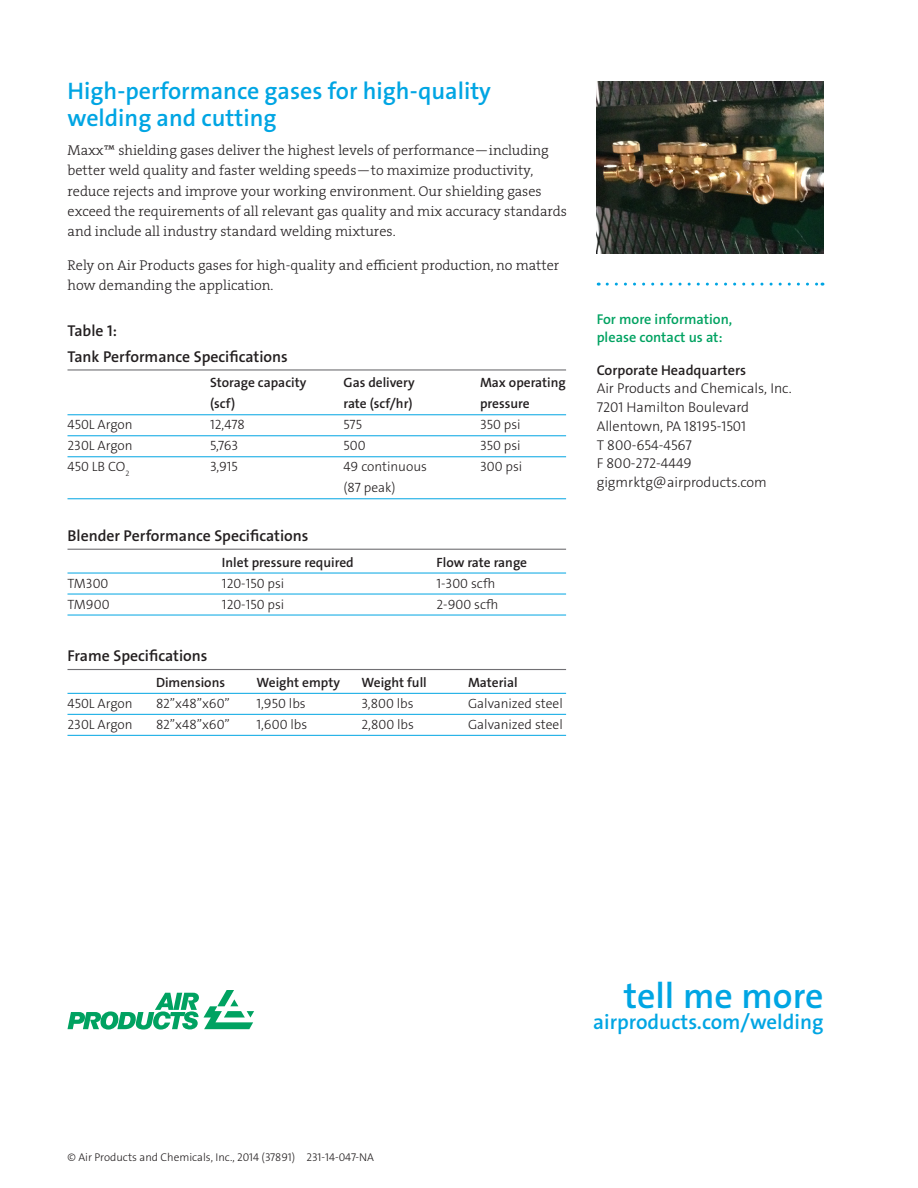
<style>
.page{position:relative;width:918px;height:1188px;background:#fff}
.page>*{position:absolute;margin:0;border:0;box-sizing:border-box;transform-origin:0 0}
.t1{font:600 36px "The Sans LF";color:#00a5e3}
.t2{font:600 24px/27px "The Sans LF";color:#00a5e3}
.t3{font:600 21px "The Sans LF";color:#00a5e3}
.t4{font:600 15.75px/26.2px "The Sans LF";color:#231f20}
.t5{font:14.25px/20.2px "The Serif LP3 Lig";color:#231f20}
.t6{font:300 14.25px/18.8px "The Sans LF";color:#231f20}
.t7{font:600 14.25px/18px "The Sans LF";color:#00a261}
.t8{font:600 14.25px "The Sans LF";color:#231f20}
.t9{font:300 13.5px "The Sans LF";color:#231f20}
.t10{font:600 13.5px "The Sans LF";color:#231f20}
.t11{font:300 11.25px "The Sans LF";color:#231f20}
</style>
<div class="page">
<svg style="left:68px;top:990px;width:186px;height:40px"></svg>
<hr style="left:68px;top:369px;width:498px;height:2px;background:#717074">
<hr style="left:68px;top:414px;width:498px;height:1px;background:#00a5e3">
<hr style="left:68px;top:435px;width:498px;height:1px;background:#00a5e3">
<hr style="left:68px;top:456px;width:498px;height:1px;background:#00a5e3">
<hr style="left:68px;top:498px;width:498px;height:1px;background:#00a5e3">
<hr style="left:68px;top:549px;width:498px;height:1px;background:#717074">
<hr style="left:68px;top:573px;width:498px;height:1px;background:#00a5e3">
<hr style="left:68px;top:594px;width:498px;height:1px;background:#00a5e3">
<hr style="left:68px;top:615px;width:498px;height:1px;background:#00a5e3">
<hr style="left:68px;top:669px;width:498px;height:1px;background:#717074">
<hr style="left:68px;top:693px;width:498px;height:1px;background:#00a5e3">
<hr style="left:68px;top:714px;width:498px;height:1px;background:#00a5e3">
<hr style="left:68px;top:735px;width:498px;height:1px;background:#00a5e3">
<svg style="left:607px;top:283px;width:216px;height:3px"></svg>
<img style="left:597px;top:81px;width:227px;height:173px">
<h2 class="t2" style="left:68px;top:77px;width:425px">High-performance gases for high-quality welding and cutting</h2>
<p class="t5" style="left:68px;top:140px;width:501px">Maxx™ shielding gases deliver the highest levels of performance—including better weld quality and faster welding speeds—to maximize productivity, reduce rejects and improve your working environment. Our shielding gases exceed the requirements of all relevant gas quality and mix accuracy standards and include all industry standard welding mixtures.</p>
<p class="t5" style="left:68px;top:255px;width:493px">Rely on Air Products gases for high-quality and efficient production, no matter how demanding the application.</p>
<p class="t4" style="left:68px;top:317px;width:222px">Table 1:<br>Tank Performance Specifications</p>
<p class="t10" style="left:210px;top:374px;width:98px">Storage capacity</p>
<p class="t10" style="left:344px;top:374px;width:73px">Gas delivery</p>
<p class="t10" style="left:480px;top:374px;width:87px">Max operating</p>
<p class="t10" style="left:210px;top:395px;width:27px">(scf)</p>
<p class="t10" style="left:344px;top:395px;width:71px">rate (scf/hr)</p>
<p class="t10" style="left:480px;top:395px;width:51px">pressure</p>
<p class="t9" style="left:68px;top:416px;width:67px">450L Argon</p>
<p class="t9" style="left:210px;top:416px;width:36px">12,478</p>
<p class="t9" style="left:344px;top:416px;width:20px">575</p>
<p class="t9" style="left:480px;top:416px;width:42px">350 psi</p>
<p class="t9" style="left:68px;top:437px;width:67px">230L Argon</p>
<p class="t9" style="left:210px;top:437px;width:30px">5,763</p>
<p class="t9" style="left:344px;top:437px;width:24px">500</p>
<p class="t9" style="left:480px;top:437px;width:42px">350 psi</p>
<p class="t9" style="left:68px;top:458px;width:63px">450 LB CO<sub>2</sub></p>
<p class="t9" style="left:210px;top:458px;width:29px">3,915</p>
<p class="t9" style="left:344px;top:458px;width:85px">49 continuous</p>
<p class="t9" style="left:480px;top:458px;width:44px">300 psi</p>
<p class="t9" style="left:344px;top:479px;width:54px">(87 peak)</p>
<p class="t4" style="left:68px;top:523px;width:243px">Blender Performance Specifications</p>
<p class="t10" style="left:222px;top:553px;width:133px">Inlet pressure required</p>
<p class="t10" style="left:436px;top:553px;width:92px">Flow rate range</p>
<p class="t9" style="left:68px;top:574px;width:43px">TM300</p>
<p class="t9" style="left:222px;top:574px;width:64px">120-150 psi</p>
<p class="t9" style="left:436px;top:574px;width:60px">1-300 scfh</p>
<p class="t9" style="left:68px;top:595px;width:44px">TM900</p>
<p class="t9" style="left:222px;top:595px;width:64px">120-150 psi</p>
<p class="t9" style="left:436px;top:595px;width:64px">2-900 scfh</p>
<p class="t4" style="left:68px;top:643px;width:142px">Frame Specifications</p>
<p class="t10" style="left:156px;top:674px;width:71px">Dimensions</p>
<p class="t10" style="left:256px;top:674px;width:85px">Weight empty</p>
<p class="t10" style="left:362px;top:674px;width:67px">Weight full</p>
<p class="t10" style="left:468px;top:674px;width:51px">Material</p>
<p class="t9" style="left:68px;top:695px;width:67px">450L Argon</p>
<p class="t9" style="left:156px;top:695px;width:75px">82”x48”x60”</p>
<p class="t9" style="left:256px;top:695px;width:51px">1,950 lbs</p>
<p class="t9" style="left:362px;top:695px;width:54px">3,800 lbs</p>
<p class="t9" style="left:468px;top:695px;width:96px">Galvanized steel</p>
<p class="t9" style="left:68px;top:716px;width:67px">230L Argon</p>
<p class="t9" style="left:156px;top:716px;width:75px">82”x48”x60”</p>
<p class="t9" style="left:256px;top:716px;width:52px">1,600 lbs</p>
<p class="t9" style="left:362px;top:716px;width:54px">2,800 lbs</p>
<p class="t9" style="left:468px;top:716px;width:96px">Galvanized steel</p>
<p class="t7" style="left:597px;top:311px;width:137px">For more information, please contact us at:</p>
<p class="t8" style="left:597px;top:361px;width:151px">Corporate Headquarters</p>
<p class="t6" style="left:597px;top:379px;width:197px">Air Products and Chemicals, Inc.<br>7201 Hamilton Boulevard<br>Allentown, PA 18195-1501<br>T 800-654-4567<br>F 800-272-4449 gigmrktg@airproducts.com</p>
<p class="t11" style="left:68px;top:1150px;width:308px">© Air Products and Chemicals, Inc., 2014 (37891) 231-14-047-NA</p>
<h1 class="t1" style="left:624px;top:973px;width:201px">tell me more</h1>
<h3 class="t3" style="left:593px;top:1008px;width:232px">airproducts.com/welding</h3>
</div>
